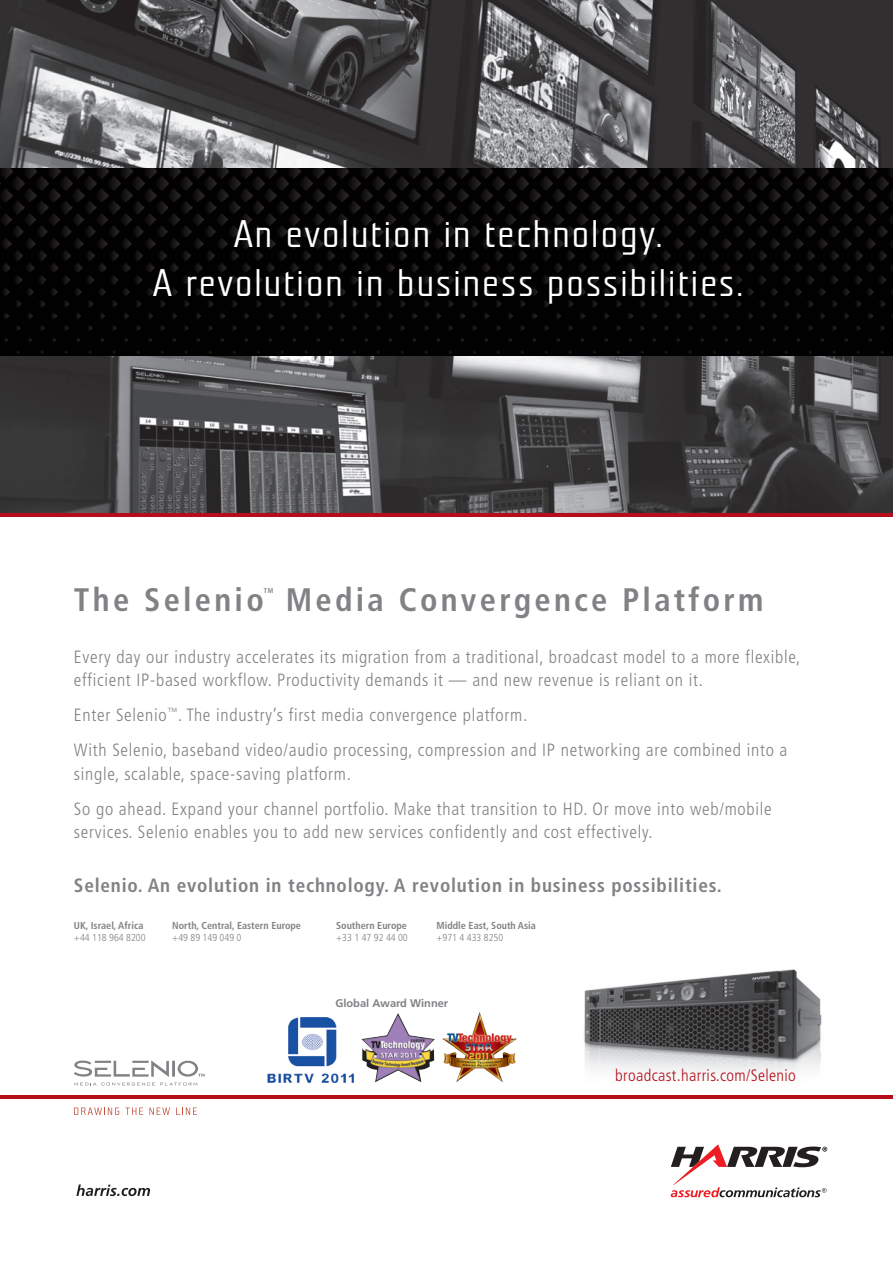
<style>
.page{position:relative;width:893px;height:1263px;background:#fff}
.page>*{position:absolute;margin:0;border:0;box-sizing:border-box;transform-origin:0 0}
.t1{font:700 38.4px/48.8px "Teuton Weiss";letter-spacing:.04em;color:#fff;text-align:center}
.t2{font:700 condensed 32.55px "Frutiger LT Std";letter-spacing:.1em;color:#808285}
.t3{font:700 condensed 19.2px "Frutiger LT Std";letter-spacing:.04em;color:#808285}
.t4{font:300 condensed 17.7px/35px "Frutiger LT Std";letter-spacing:.04em;color:#808285}
.t5{font:300 condensed 16.5px "Frutiger LT Std";letter-spacing:.02em;color:#b50e1a}
.t6{font:700 11.1px "Frutiger";color:#808285}
.t7{font:700 condensed 10.05px/12.1px "Frutiger LT Std";color:#808285}
.t8{font:700 condensed 6.9px "Frutiger LT Std";color:#808285}
.s1{font-family:"Frutiger";font-weight:300}
</style>
<div class="page">
<img style="left:0;top:0;width:893px;height:513px">
<img style="left:579px;top:969px;width:248px;height:130px">
<svg style="left:76px;top:1184px;width:74px;height:12px"></svg>
<svg style="left:671px;top:1144px;width:156px;height:53px"></svg>
<img style="left:0;top:168px;width:893px;height:187px">
<hr style="left:0;top:513px;width:893px;height:4px;background:#b50e1a">
<hr style="left:0;top:1095px;width:893px;height:3px;background:#b50e1a">
<svg style="left:74px;top:1060px;width:131px;height:25px"></svg>
<svg style="left:74px;top:1107px;width:45px;height:8px"></svg>
<svg style="left:125px;top:1107px;width:18px;height:8px"></svg>
<svg style="left:149px;top:1107px;width:21px;height:8px"></svg>
<svg style="left:176px;top:1107px;width:21px;height:8px"></svg>
<img style="left:442px;top:1012px;width:75px;height:70px">
<img style="left:361px;top:1013px;width:74px;height:69px">
<img style="left:267px;top:1018px;width:87px;height:64px">
<p class="t1" style="left:153px;top:211px;width:592px">An evolution in technology.<br>A revolution in business possibilities.</p>
<p class="t2" style="left:74px;top:580px;width:191px">The Selenio</p>
<p class="t8" style="left:264px;top:586px;width:11px">TM</p>
<p class="t2" style="left:286px;top:580px;width:479px">Media Convergence Platform</p>
<p class="t4" style="left:74px;top:645px;width:728px;line-height:23.7px">Every day our industry accelerates its migration from a traditional, broadcast model to a more flexible, efficient IP-based workflow. Productivity demands it — and new revenue is reliant on it.</p>
<p class="t4" style="left:74px;top:698px;width:715px">Enter Selenio<sup>™</sup>. The industry’s first media convergence platform.<br>With Selenio, baseband video/audio processing, compression and IP networking are combined into a</p>
<p class="t4" style="left:74px;top:756px;width:699px">single, scalable, space-saving platform.<br>So go ahead. Expand your channel portfolio. Make that transition to HD. Or move into web/mobile</p>
<p class="t4" style="left:74px;top:815px;width:580px">services. Selenio enables you to add new services confidently and cost effectively.</p>
<p class="t3" style="left:74px;top:874px;width:649px">Selenio. An evolution in technology. A revolution in business possibilities.</p>
<p class="t7" style="left:336px;top:919px;width:73px">Southern Europe <span class="s1">+33 1 47 92 44 00</span></p>
<p class="t7" style="left:74px;top:919px;width:73px">UK, Israel, Africa <span class="s1">+44 118 964 8200</span></p>
<p class="t7" style="left:172px;top:919px;width:130px">North, Central, Eastern Europe <span class="s1">+49 89 149 049 0</span></p>
<p class="t7" style="left:437px;top:919px;width:101px">Middle East, South Asia <span class="s1">+971 4 433 8250</span></p>
<p class="t6" style="left:335px;top:996px;width:114px">Global Award Winner</p>
<p class="t5" style="left:615px;top:1066px;width:182px">broadcast.harris.com/Selenio</p>
</div>
